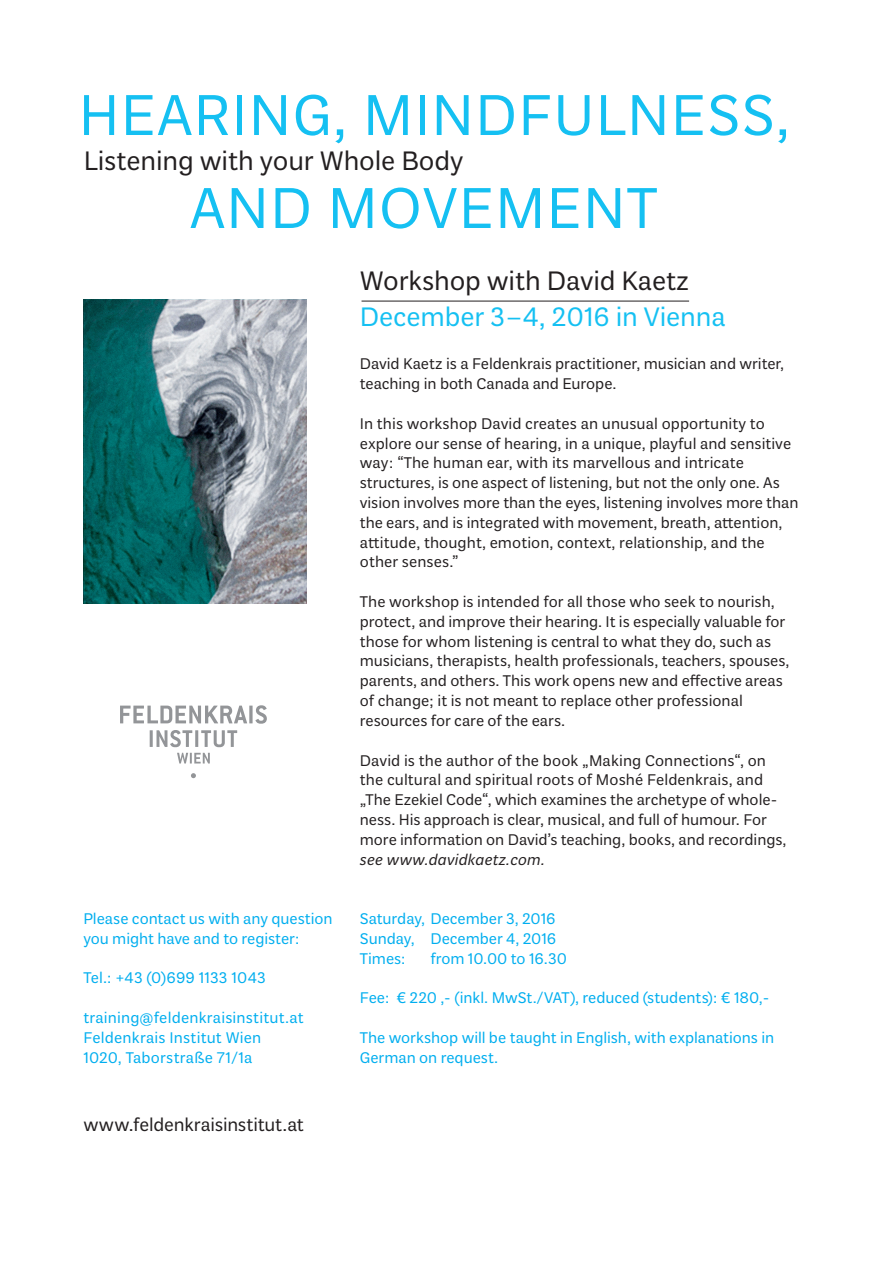
<style>
.page{position:relative;width:893px;height:1263px;background:#fff}
.page>*{position:absolute;margin:0;border:0;box-sizing:border-box;transform-origin:0 0}
.t1{font:61.35px/93px "Plan Grotesque Std";letter-spacing:.02em;color:#15c0f2;text-align:center}
.t2{font:28.5px "Plan Grotesque Std";letter-spacing:-.005em;color:#231f20}
.t3{font:28.5px "Plan Grotesque Std";letter-spacing:-.005em;color:#15c0f2}
.t4{font:19.65px "Plan Grotesque Std";letter-spacing:-.01em;color:#231f20}
.t5{font:16.5px/19.8px "Plan Grotesque Std";letter-spacing:-.005em;color:#231f20}
.t6{font:16.5px/19.8px "Plan Grotesque Std";color:#00aeef}
.t7{font:italic 16.5px "Plan Grotesque Std";letter-spacing:.005em;color:#231f20}
</style>
<div class="page">
<img style="left:84px;top:299px;width:223px;height:305px">
<hr style="left:362px;top:301px;width:327px;height:1px;background:#231f20">
<svg style="left:177px;top:753px;width:33px;height:10px"></svg>
<hr style="left:150px;top:730px;width:3px;height:17px;background:#939598">
<svg style="left:156px;top:730px;width:36px;height:17px"></svg>
<hr style="left:195px;top:730px;width:3px;height:17px;background:#939598">
<svg style="left:201px;top:730px;width:36px;height:17px"></svg>
<svg style="left:120px;top:706px;width:127px;height:17px"></svg>
<svg style="left:249px;top:706px;width:4px;height:17px"></svg>
<svg style="left:255px;top:705px;width:12px;height:19px"></svg>
<svg style="left:191px;top:773px;width:5px;height:5px"></svg>
<h1 class="t1" style="left:79px;top:68px;width:713px">HEARING, MINDFULNESS,<br>AND MOVEMENT</h1>
<h2 class="t2" style="left:84px;top:144px;width:381px">Listening with your Whole Body</h2>
<h2 class="t2" style="left:360px;top:264px;width:331px">Workshop with David Kaetz</h2>
<h2 class="t3" style="left:360px;top:300px;width:367px">December 3–4, 2016 in Vienna</h2>
<p class="t6" style="left:83px;top:908px;width:251px">Please contact us with any question you might have and to register:</p>
<p class="t6" style="left:83px;top:968px;width:184px">Tel.: +43 (0)699 1133 1043</p>
<p class="t6" style="left:83px;top:1007px;width:222px">training@feldenkraisinstitut.at<br>Feldenkrais Institut Wien<br>1020, Taborstraße 71/1a</p>
<p class="t4" style="left:83px;top:1113px;width:222px">www.feldenkraisinstitut.at</p>
<p class="t5" style="left:360px;top:354px;width:426px">David Kaetz is a Feldenkrais practitioner, musician and writer, teaching in both Canada and Europe.</p>
<p class="t5" style="left:360px;top:413px;width:440px">In this workshop David creates an unusual opportunity to explore our sense of hearing, in a unique, playful and sensitive way: “The human ear, with its marvellous and intricate structures, is one aspect of listening, but not the only one. As vision involves more than the eyes, listening involves more than the ears, and is integrated with movement, breath, attention, attitude, thought, emotion, context, relationship, and the other senses.”</p>
<p class="t5" style="left:360px;top:592px;width:431px">The workshop is intended for all those who seek to nourish, protect, and improve their hearing. It is especially valuable for those for whom listening is central to what they do, such as musicians, therapists, health professionals, teachers, spouses, parents, and others. This work opens new and effective areas of change; it is not meant to replace other professional resources for care of the ears.</p>
<p class="t5" style="left:360px;top:750px;width:428px">David is the author of the book „Making Connections“, on the cultural and spiritual roots of Moshé Feldenkrais, and „The Ezekiel Code“, which examines the archetype of whole&shy;ness. His approach is clear, musical, and full of humour. For more information on David’s teaching, books, and recordings,</p>
<p class="t7" style="left:360px;top:849px;width:187px">see www.davidkaetz.com.</p>
<p class="t6" style="left:360px;top:908px;width:198px;text-align:justify">Saturday, December 3, 2016<br>Sunday, December 4, 2016<br>Times:</p>
<p class="t6" style="left:430px;top:948px;width:138px">from 10.00 to 16.30</p>
<p class="t6" style="left:360px;top:988px;width:411px">Fee: € 220 ,- (inkl. MwSt./VAT), reduced (students): € 180,-</p>
<p class="t6" style="left:360px;top:1027px;width:416px">The workshop will be taught in English, with explanations in<br>German on request.</p>
</div>
